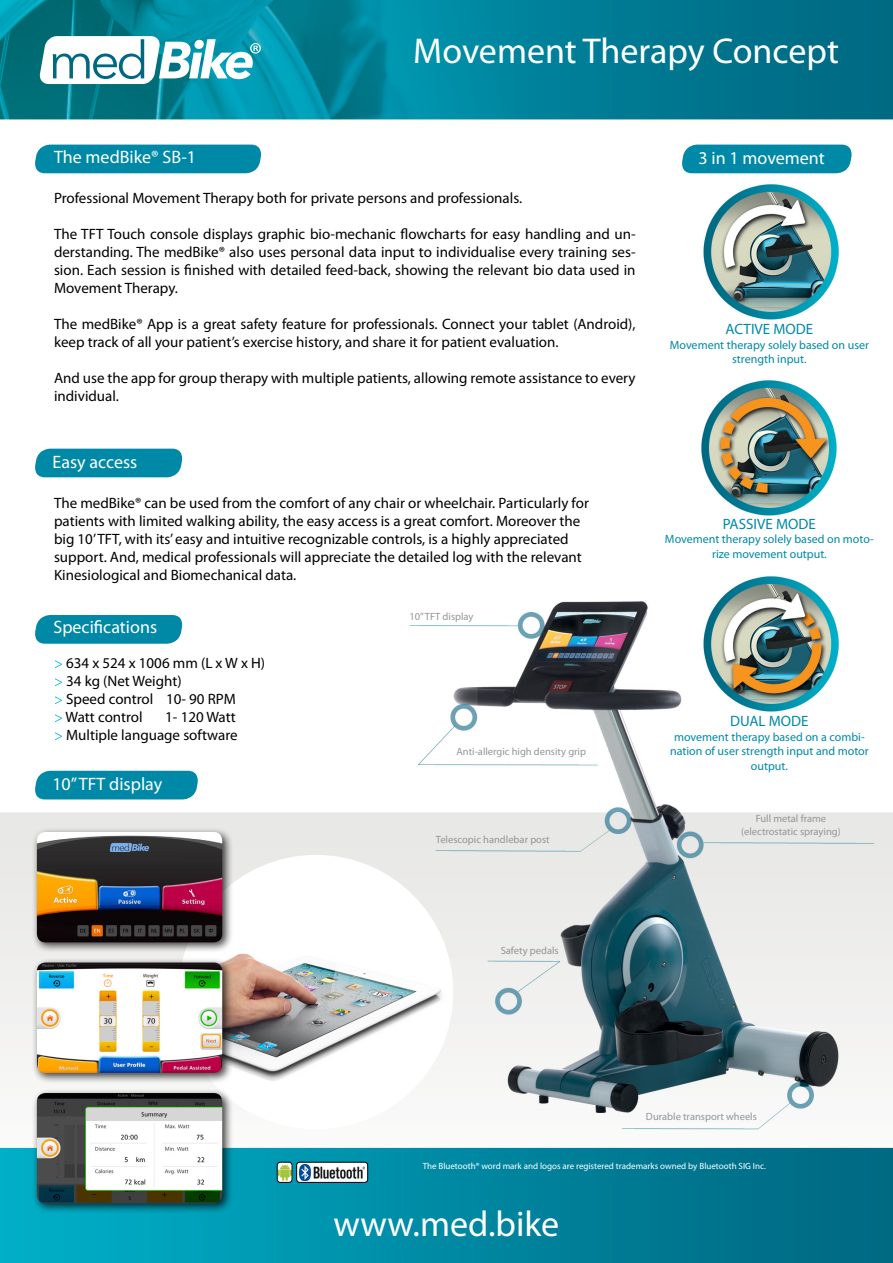
<style>
.page{position:relative;width:893px;height:1263px;background:#fff}
.page>*{position:absolute;margin:0;border:0;box-sizing:border-box;transform-origin:0 0}
.t1{font:36px "Myriad Pro";color:#fff}
.t2{font:18px "Myriad Pro";color:#fff}
.t3{font:15px/18px "Myriad Pro";color:#000}
.t4{font:15px "Myriad Pro";color:#0089a7}
.t5{font:12px/14.4px "Myriad Pro";color:#0089a7;text-align:center}
.t6{font:10.5px/12.6px "Myriad Pro";color:#939598;text-align:center}
.t7{font:9px "Myriad Pro";color:#fff}
.s1{color:#fff}
</style>
<div class="page">
<img style="left:0;top:0;width:893px;height:1263px">
<div style="left:33px;top:145px;width:230px;height:28px;background:#0089a7"></div>
<div style="left:33px;top:449px;width:151px;height:28px;background:#0089a7"></div>
<svg style="left:33px;top:615px;width:151px;height:29px;background:#1191ad"></svg>
<div style="left:33px;top:771px;width:167px;height:28px;background:#0089a7"></div>
<div style="left:680px;top:145px;width:173px;height:28px;background:#0089a7"></div>
<div style="left:179px;top:855px;width:274px;height:274px;background:#fff;border-radius:50%"></div>
<img style="left:234px;top:954px;width:212px;height:128px">
<div style="left:32px;top:957px;width:202px;height:127px;background:#000;opacity:.75"></div>
<img style="left:37px;top:962px;width:185px;height:111px">
<div style="left:32px;top:1088px;width:202px;height:127px;background:#000;opacity:.75"></div>
<img style="left:37px;top:1093px;width:185px;height:110px">
<div style="left:32px;top:827px;width:202px;height:127px;background:#000;opacity:.75"></div>
<img style="left:37px;top:832px;width:185px;height:110px">
<img style="left:277px;top:1162px;width:15px;height:18px">
<div style="left:277px;top:1162px;width:15px;height:20px;border:1px solid #000;border-radius:3px"></div>
<svg style="left:297px;top:1162px;width:71px;height:20px"></svg>
<img style="left:300px;top:1164px;width:65px;height:16px">
<div style="left:296px;top:1162px;width:72px;height:20px;border:1px solid #000;border-radius:3px"></div>
<svg style="left:39px;top:36px;width:222px;height:48px"></svg>
<p class="t2" style="left:54px;top:146px;width:144px">The medBike® SB-1</p>
<h1 class="t1" style="left:413px;top:29px;width:427px">Movement Therapy Concept</h1>
<p class="t2" style="left:698px;top:147px;width:128px">3 in 1 movement</p>
<p class="t3" style="left:54px;top:188px;width:470px">Professional Movement Therapy both for private persons and professionals.</p>
<p class="t3" style="left:54px;top:224px;width:583px;text-align:justify">The TFT Touch console displays graphic bio-mechanic flowcharts for easy handling and un&shy;derstanding. The medBike® also uses personal data input to individualise every training ses&shy;sion. Each session is finished with detailed feed-back, showing the relevant bio data used in Movement Therapy.</p>
<p class="t3" style="left:54px;top:314px;width:583px">The medBike® App is a great safety feature for professionals. Connect your tablet (Android), keep track of all your patient’s exercise history, and share it for patient evaluation.</p>
<p class="t3" style="left:54px;top:368px;width:583px">And use the app for group therapy with multiple patients, allowing remote assistance to every individual.</p>
<p class="t2" style="left:53px;top:451px;width:86px">Easy access</p>
<p class="t3" style="left:54px;top:493px;width:536px">The medBike® can be used from the comfort of any chair or wheelchair. Particularly for patients with limited walking ability, the easy access is a great comfort. Moreover the big 10’ TFT, with its’ easy and intuitive recognizable controls, is a highly appreciated support. And, medical professionals will appreciate the detailed log with the relevant Kinesiological and Biomechanical data.</p>
<p class="t2" style="left:53px;top:616px;width:105px">Specifications</p>
<p class="t3" style="left:54px;top:654px;width:213px"><span class="s1">&gt;</span> 634 x 524 x 1006 mm (L x W x H) <span class="s1">&gt;</span> 34 kg (Net Weight)<br><span class="s1">&gt;</span> Speed control 10- 90 RPM<br><span class="s1">&gt;</span> Watt control</p>
<p class="t3" style="left:54px;top:708px;width:185px;text-align:right">1- 120 Watt<br><span class="s1">&gt;</span> Multiple language software</p>
<p class="t2" style="left:52px;top:773px;width:111px">10” TFT display</p>
<p class="t6" style="left:409px;top:610px;width:66px">10” TFT display</p>
<p class="t6" style="left:457px;top:745px;width:131px">Anti-allergic high density grip</p>
<p class="t6" style="left:436px;top:833px;width:115px">Telescopic handlebar post</p>
<p class="t4" style="left:725px;top:320px;width:89px">ACTIVE MODE</p>
<p class="t5" style="left:670px;top:337px;width:201px">Movement therapy solely based on user strength input.</p>
<p class="t4" style="left:723px;top:514px;width:94px">PASSIVE MODE</p>
<p class="t5" style="left:665px;top:532px;width:210px">Movement therapy solely based on moto&shy;rize movement output.</p>
<p class="t4" style="left:730px;top:712px;width:80px">DUAL MODE</p>
<p class="t5" style="left:670px;top:729px;width:200px">movement therapy based on a combi&shy;nation of user strength input and motor output.</p>
<p class="t6" style="left:741px;top:812px;width:101px">Full metal frame (electrostatic spraying)</p>
<p class="t6" style="left:501px;top:944px;width:60px">Safety pedals</p>
<p class="t6" style="left:646px;top:1110px;width:112px">Durable transport wheels</p>
<p class="t7" style="left:423px;top:1160px;width:345px">The Bluetooth® word mark and logos are registered trademarks owned by Bluetooth SIG Inc.</p>
<h1 class="t1" style="left:334px;top:1202px;width:227px">www.med.bike</h1>
</div>
